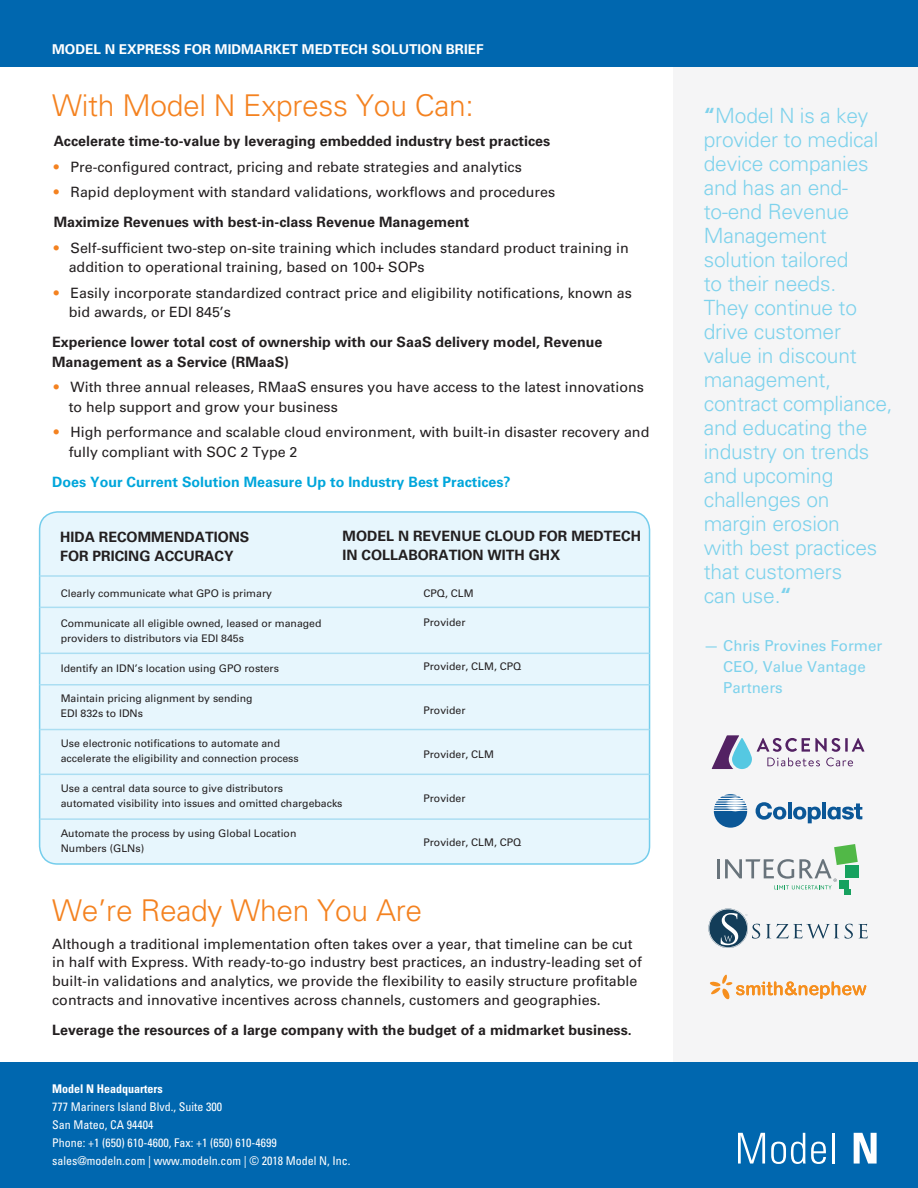
<style>
.page{position:relative;width:918px;height:1188px;background:#fff}
.page>*{position:absolute;margin:0;border:0;box-sizing:border-box;transform-origin:0 0}
.t1{font:300 30px "Univers LT Std";letter-spacing:-.01em;color:#f48220}
.t2{font:300 21px/24px "Univers LT Std";letter-spacing:-.01em;color:#7ed2ec}
.t3{font:15.15px/21px "Univers LT Std";color:#7ed2ec}
.t4{font:14.25px/19.5px "Univers LT Std";color:#231f20}
.t5{font:700 14.25px/18.8px "Univers LT Std";color:#231f20}
.t6{font:700 14.25px "Univers LT Std";color:#00a6db}
.t7{font:700 13.5px "Univers LT Std";color:#fff}
.t8{font:condensed 12px/18px "Univers LT Std";color:#fff}
.t9{font:700 condensed 12px "Univers LT Std";color:#fff}
.t10{font:10.5px/15px "Univers LT Std";color:#231f20}
.s1{color:#f48220}
.s2{font-weight:700}
</style>
<div class="page">
<div style="left:40px;top:512px;width:610px;height:352px;background:#e7f6fd;border-radius:18px"></div>
<div style="left:39px;top:511px;width:611px;height:354px;border:2px solid #74cdec;border-radius:18px"></div>
<div style="left:673px;top:59px;width:245px;height:1070px;background:#f5f5f6"></div>
<div style="left:0;top:0;width:918px;height:67px;background:#0067af"></div>
<svg style="left:708px;top:909px;width:52px;height:39px"></svg>
<svg style="left:845px;top:924px;width:23px;height:15px"></svg>
<svg style="left:766px;top:924px;width:73px;height:15px"></svg>
<hr style="left:717px;top:859px;width:3px;height:19px;background:#68737b">
<svg style="left:725px;top:844px;width:133px;height:51px"></svg>
<svg style="left:712px;top:735px;width:153px;height:34px"></svg>
<svg style="left:710px;top:974px;width:156px;height:26px"></svg>
<svg style="left:756px;top:802px;width:30px;height:18px"></svg>
<hr style="left:788px;top:802px;width:4px;height:17px;background:#0b5797">
<hr style="left:822px;top:802px;width:4px;height:17px;background:#0b5797">
<svg style="left:793px;top:807px;width:28px;height:16px"></svg>
<svg style="left:827px;top:803px;width:35px;height:17px"></svg>
<svg style="left:714px;top:794px;width:33px;height:34px"></svg>
<hr style="left:40px;top:575px;width:610px;height:2px;background:#abdef2">
<hr style="left:40px;top:607px;width:610px;height:1px;background:#abdef2">
<hr style="left:40px;top:653px;width:610px;height:1px;background:#abdef2">
<hr style="left:40px;top:684px;width:610px;height:2px;background:#abdef2">
<hr style="left:40px;top:729px;width:610px;height:1px;background:#abdef2">
<hr style="left:40px;top:774px;width:610px;height:1px;background:#abdef2">
<hr style="left:40px;top:818px;width:610px;height:2px;background:#abdef2">
<div style="left:0;top:1062px;width:918px;height:126px;background:#0067af"></div>
<svg style="left:738px;top:1132px;width:88px;height:32px"></svg>
<hr style="left:833px;top:1133px;width:2px;height:31px;background:#fff">
<svg style="left:854px;top:1132px;width:23px;height:32px"></svg>
<p class="t7" style="left:52px;top:42px;width:433px">MODEL N EXPRESS FOR MIDMARKET MEDTECH SOLUTION BRIEF</p>
<h1 class="t1" style="left:52px;top:87px;width:423px">With Model N Express You Can:</h1>
<p class="t5" style="left:54px;top:132px;width:498px">Accelerate time-to-value by leveraging embedded industry best practices</p>
<p class="t4" style="left:54px;top:157px;width:470px"><span class="s1">•</span> Pre-configured contract, pricing and rebate strategies and analytics</p>
<p class="t4" style="left:54px;top:177px;width:503px;line-height:30px"><span class="s1">•</span> Rapid deployment with standard validations, workflows and procedures<br><span class="s2">Maximize Revenues with best-in-class Revenue Management</span></p>
<p class="t4" style="left:69px;top:238px;width:562px;text-indent:-15px"><span class="s1">•</span> Self-sufficient two-step on-site training which includes standard product training in addition to operational training, based on 100+ SOPs</p>
<p class="t4" style="left:69px;top:283px;width:565px;text-indent:-15px"><span class="s1">•</span> Easily incorporate standardized contract price and eligibility notifications, known as bid awards, or EDI 845’s</p>
<p class="t5" style="left:52px;top:332px;width:552px;line-height:19.5px">Experience lower total cost of ownership with our SaaS delivery model, Revenue<br>Management as a Service (RMaaS)</p>
<p class="t4" style="left:69px;top:377px;width:577px;text-indent:-15px"><span class="s1">•</span> With three annual releases, RMaaS ensures you have access to the latest innovations to help support and grow your business</p>
<p class="t4" style="left:69px;top:422px;width:582px;text-indent:-15px"><span class="s1">•</span> High performance and scalable cloud environment, with built-in disaster recovery and fully compliant with SOC 2 Type 2</p>
<p class="t6" style="left:52px;top:473px;width:460px">Does Your Current Solution Measure Up to Industry Best Practices?</p>
<p class="t5" style="left:343px;top:527px;width:300px">MODEL N REVENUE CLOUD FOR MEDTECH<br>IN COLLABORATION WITH GHX</p>
<p class="t5" style="left:60px;top:528px;width:191px">HIDA RECOMMENDATIONS<br>FOR PRICING ACCURACY</p>
<p class="t10" style="left:61px;top:586px;width:213px">Clearly communicate what GPO is primary</p>
<p class="t10" style="left:61px;top:616px;width:262px">Communicate all eligible owned, leased or managed providers to distributors via EDI 845s</p>
<p class="t10" style="left:61px;top:661px;width:220px">Identify an IDN’s location using GPO rosters</p>
<p class="t10" style="left:61px;top:691px;width:193px">Maintain pricing alignment by sending<br>EDI 832s to IDNs</p>
<p class="t10" style="left:61px;top:736px;width:240px">Use electronic notifications to automate and accelerate the eligibility and connection process</p>
<p class="t10" style="left:61px;top:781px;width:283px">Use a central data source to give distributors<br>automated visibility into issues and omitted chargebacks</p>
<p class="t10" style="left:61px;top:826px;width:237px">Automate the process by using Global Location<br>Numbers (GLNs)</p>
<p class="t10" style="left:423px;top:586px;width:52px">CPQ, CLM</p>
<p class="t10" style="left:423px;top:615px;width:44px">Provider</p>
<p class="t10" style="left:423px;top:659px;width:100px">Provider, CLM, CPQ</p>
<p class="t10" style="left:423px;top:703px;width:44px">Provider</p>
<p class="t10" style="left:423px;top:747px;width:72px">Provider, CLM</p>
<p class="t10" style="left:423px;top:791px;width:44px">Provider</p>
<p class="t10" style="left:423px;top:835px;width:100px">Provider, CLM, CPQ</p>
<h1 class="t1" style="left:52px;top:892px;width:371px">We’re Ready When You Are</h1>
<p class="t4" style="left:52px;top:934px;width:591px;line-height:18.8px">Although a traditional implementation often takes over a year, that timeline can be cut in half with Express. With ready-to-go industry best practices, an industry-leading set of built-in validations and analytics, we provide the flexibility to easily structure profitable contracts and innovative incentives across channels, customers and geographies.</p>
<p class="t5" style="left:52px;top:1021px;width:581px">Leverage the resources of a large company with the budget of a midmarket business.</p>
<p class="t9" style="left:52px;top:1082px;width:112px">Model N Headquarters</p>
<p class="t8" style="left:52px;top:1098px;width:300px">777 Mariners Island Blvd., Suite 300<br>San Mateo, CA 94404<br>Phone: +1 (650) 610-4600, Fax: +1 (650) 610-4699 sales@modeln.com | www.modeln.com | © 2018 Model N, Inc.</p>
<p class="t2" style="left:704px;top:104px;width:190px"><span class="s2">“</span>Model N is a key provider to medical device companies and has an end&shy;to-end Revenue<br>Management solution tailored<br>to their needs.<br>They continue to drive customer value in discount management, contract compliance, and educating the industry on trends and upcoming challenges on margin erosion<br>with best practices that customers<br>can use.<span class="s2">“</span></p>
<p class="t3" style="left:723px;top:635px;width:161px;text-indent:-19px">— Chris Provines Former<br>CEO, Value Vantage<br>Partners</p>
</div>
